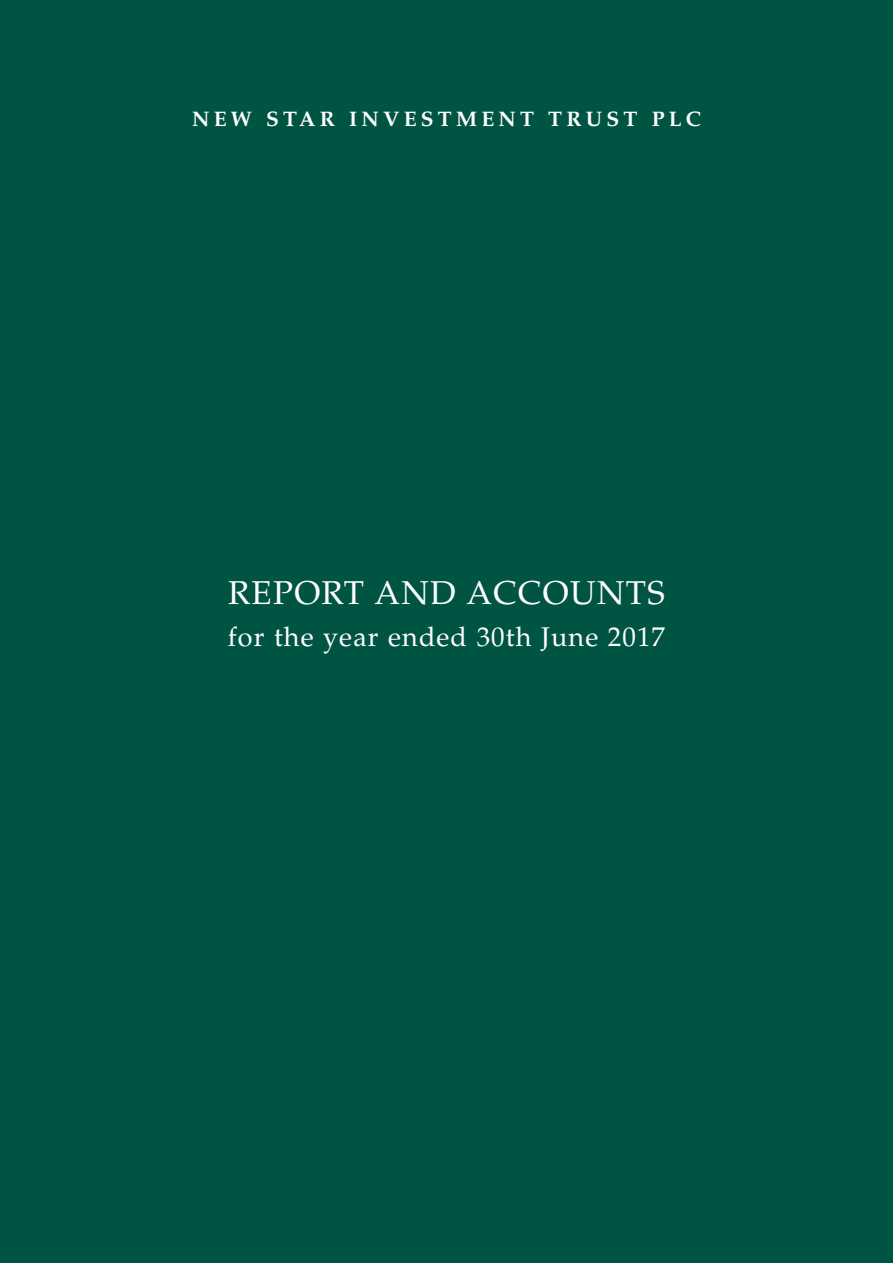
<style>
.page{position:relative;width:893px;height:1263px;background:#fff}
.page>*{position:absolute;margin:0;border:0;box-sizing:border-box;transform-origin:0 0}
.t1{font:33px "Palatino";letter-spacing:.04em;color:#fff}
.t2{font:27px "Palatino";letter-spacing:.04em;color:#fff}
.t3{font:700 21px "Palatino";letter-spacing:.2em;color:#fff}
</style>
<div class="page">
<div style="left:0;top:0;width:893px;height:1262px;background:#005443"></div>
<p class="t3" style="left:192px;top:111px;width:510px">NEW STAR INVESTMENT TRUST PLC</p>
<p class="t1" style="left:228px;top:580px;width:438px">REPORT AND ACCOUNTS</p>
<p class="t2" style="left:228px;top:626px;width:439px">for the year ended 30th June 2017</p>
</div>
